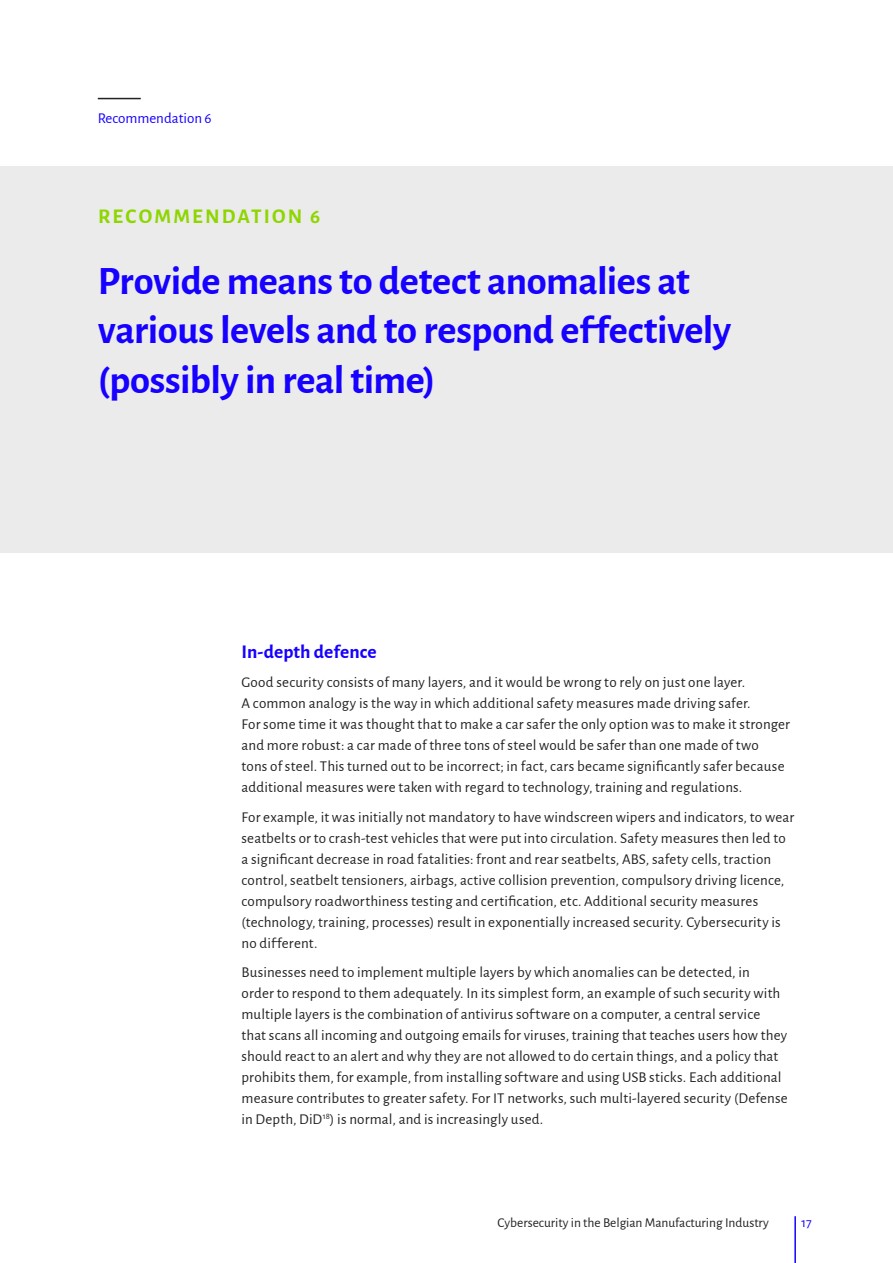
<style>
.page{position:relative;width:893px;height:1263px;background:#fff}
.page>*{position:absolute;margin:0;border:0;box-sizing:border-box;transform-origin:0 0}
.t1{font:700 40.5px/49.5px "Alegreya Sans";letter-spacing:-.01em;color:#1600ff}
.t2{font:700 21px "Alegreya Sans";letter-spacing:.105em;color:#8ed600}
.t3{font:700 19.5px "Alegreya Sans";letter-spacing:.005em;color:#1600ff}
.t4{font:15px/21px "Alegreya Sans";letter-spacing:.01em;color:#222223}
.t5{font:15px "Alegreya Sans";color:#1600ff}
.t6{font:13.5px "Alegreya Sans";color:#222223}
.t7{font:13.5px "Alegreya Sans";color:#1600ff}
</style>
<div class="page">
<hr style="left:794px;top:1216px;width:2px;height:47px;background:#1600ff">
<div style="left:0;top:166px;width:893px;height:387px;background:#ebebeb"></div>
<hr style="left:98px;top:98px;width:43px;height:1px;background:#222223">
<p class="t5" style="left:98px;top:107px;width:115px">Recommendation 6</p>
<h2 class="t2" style="left:98px;top:201px;width:224px">RECOMMENDATION 6</h2>
<h1 class="t1" style="left:98px;top:253px;width:635px">Provide means to detect anomalies at various levels and to respond effectively (possibly in real time)</h1>
<h3 class="t3" style="left:242px;top:637px;width:137px">In-depth defence</h3>
<p class="t4" style="left:242px;top:671px;width:550px">Good security consists of many layers, and it would be wrong to rely on just one layer.<br>A common analogy is the way in which additional safety measures made driving safer.<br>For some time it was thought that to make a car safer the only option was to make it stronger and more robust: a car made of three tons of steel would be safer than one made of two<br>tons of steel. This turned out to be incorrect; in fact, cars became significantly safer because additional measures were taken with regard to technology, training and regulations.</p>
<p class="t4" style="left:242px;top:806px;width:554px">For example, it was initially not mandatory to have windscreen wipers and indicators, to wear seatbelts or to crash-test vehicles that were put into circulation. Safety measures then led to a significant decrease in road fatalities: front and rear seatbelts, ABS, safety cells, traction control, seatbelt tensioners, airbags, active collision prevention, compulsory driving licence, compulsory roadworthiness testing and certification, etc. Additional security measures (technology, training, processes) result in exponentially increased security. Cybersecurity is no different.</p>
<p class="t4" style="left:242px;top:961px;width:548px">Businesses need to implement multiple layers by which anomalies can be detected, in<br>order to respond to them adequately. In its simplest form, an example of such security with multiple layers is the combination of antivirus software on a computer, a central service that scans all incoming and outgoing emails for viruses, training that teaches users how they should react to an alert and why they are not allowed to do certain things, and a policy that prohibits them, for example, from installing software and using USB sticks. Each additional measure contributes to greater safety. For IT networks, such multi-layered security (Defense in Depth, DiD<sup>18</sup>) is normal, and is increasingly used.</p>
<p class="t6" style="left:497px;top:1213px;width:273px">Cybersecurity in the Belgian Manufacturing Industry</p>
<p class="t7" style="left:801px;top:1213px;width:12px">17</p>
</div>
